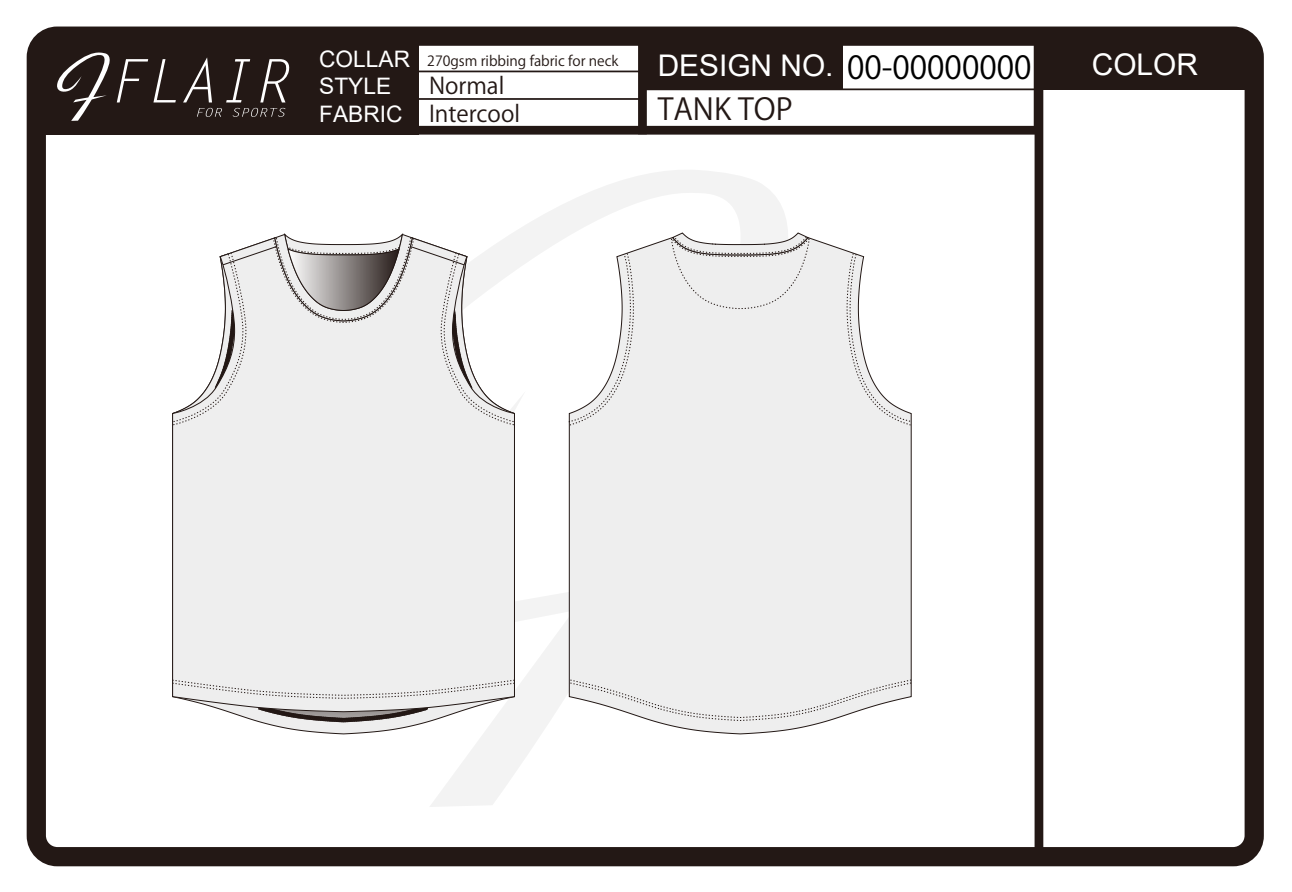
<style>
.page{position:relative;width:1292px;height:892px;background:#fff}
.page>*{position:absolute;margin:0;border:0;box-sizing:border-box;transform-origin:0 0}
.t1{font:31.5px "Koz Go Pr 6 N";color:#000}
.t2{font:29.93px "Arial";color:#fff}
.t3{font:29.75px "Koz Go Pr 6 N";color:#231815}
.t4{font:22.75px "Koz Go Pr 6 N";color:#231815}
.t5{font:22.75px "Arial";color:#fff}
.t6{font:14px "Koz Go Pr 6 N";color:#231815}
.s1{font-family:"Arial";font-size:22.75px;color:#fff}
</style>
<div class="page">
<svg style="left:336px;top:170px;width:452px;height:637px"></svg>
<div style="left:27px;top:27px;width:1236px;height:839px;border:19px solid #231815;border-radius:21px"></div>
<svg style="left:418px;top:36px;width:621px;height:99px"></svg>
<div style="left:36px;top:36px;width:382px;height:99px;background:#231815"></div>
<div style="left:642px;top:38px;width:201px;height:51px;background:#231815"></div>
<svg style="left:117px;top:59px;width:59px;height:43px"></svg>
<svg style="left:183px;top:57px;width:29px;height:45px"></svg>
<svg style="left:226px;top:59px;width:24px;height:43px"></svg>
<svg style="left:260px;top:59px;width:30px;height:43px"></svg>
<svg style="left:197px;top:108px;width:25px;height:9px"></svg>
<svg style="left:233px;top:108px;width:52px;height:9px"></svg>
<svg style="left:57px;top:52px;width:53px;height:69px"></svg>
<div style="left:638px;top:36px;width:9px;height:98px;background:#231815"></div>
<div style="left:1034px;top:43px;width:9px;height:813px;background:#231815"></div>
<div style="left:1039px;top:31px;width:207px;height:58px;background:#231815"></div>
<hr style="left:310px;top:71px;width:330px;height:1px;background:#231815">
<hr style="left:306px;top:98px;width:338px;height:2px;background:#231815">
<hr style="left:642px;top:88px;width:397px;height:2px;background:#231815">
<svg style="left:228px;top:712px;width:287px;height:22px"></svg>
<svg style="left:258px;top:712px;width:170px;height:10px;background:#908b89"></svg>
<div style="left:172px;top:425px;width:343px;height:287px;background:#eee"></div>
<svg style="left:172px;top:679px;width:343px;height:20px;background:#e3e2e2"></svg>
<svg style="left:172px;top:233px;width:343px;height:192px"></svg>
<svg style="left:568px;top:237px;width:344px;height:497px;background:#ececec"></svg>
<svg style="left:569px;top:253px;width:65px;height:173px"></svg>
<svg style="left:846px;top:253px;width:66px;height:173px"></svg>
<svg style="left:670px;top:232px;width:140px;height:77px;background:#e5e5e5"></svg>
<p class="t6" style="left:319px;top:53px;width:301px"><span class="s1">COLLAR</span> 270gsm ribbing fabric for neck</p>
<h2 class="t2" style="left:1092px;top:44px;width:108px">COLOR</h2>
<h3 class="t4" style="left:429px;top:101px;width:92px">Intercool</h3>
<h2 class="t2" style="left:658px;top:45px;width:177px">DESIGN NO.</h2>
<h1 class="t1" style="left:847px;top:50px;width:186px">00-00000000</h1>
<h3 class="t4" style="left:429px;top:73px;width:77px">Normal</h3>
<h3 class="t5" style="left:319px;top:71px;width:73px">STYLE</h3>
<h3 class="t3" style="left:658px;top:92px;width:137px">TANK TOP</h3>
<h3 class="t5" style="left:319px;top:99px;width:85px">FABRIC</h3>
</div>
